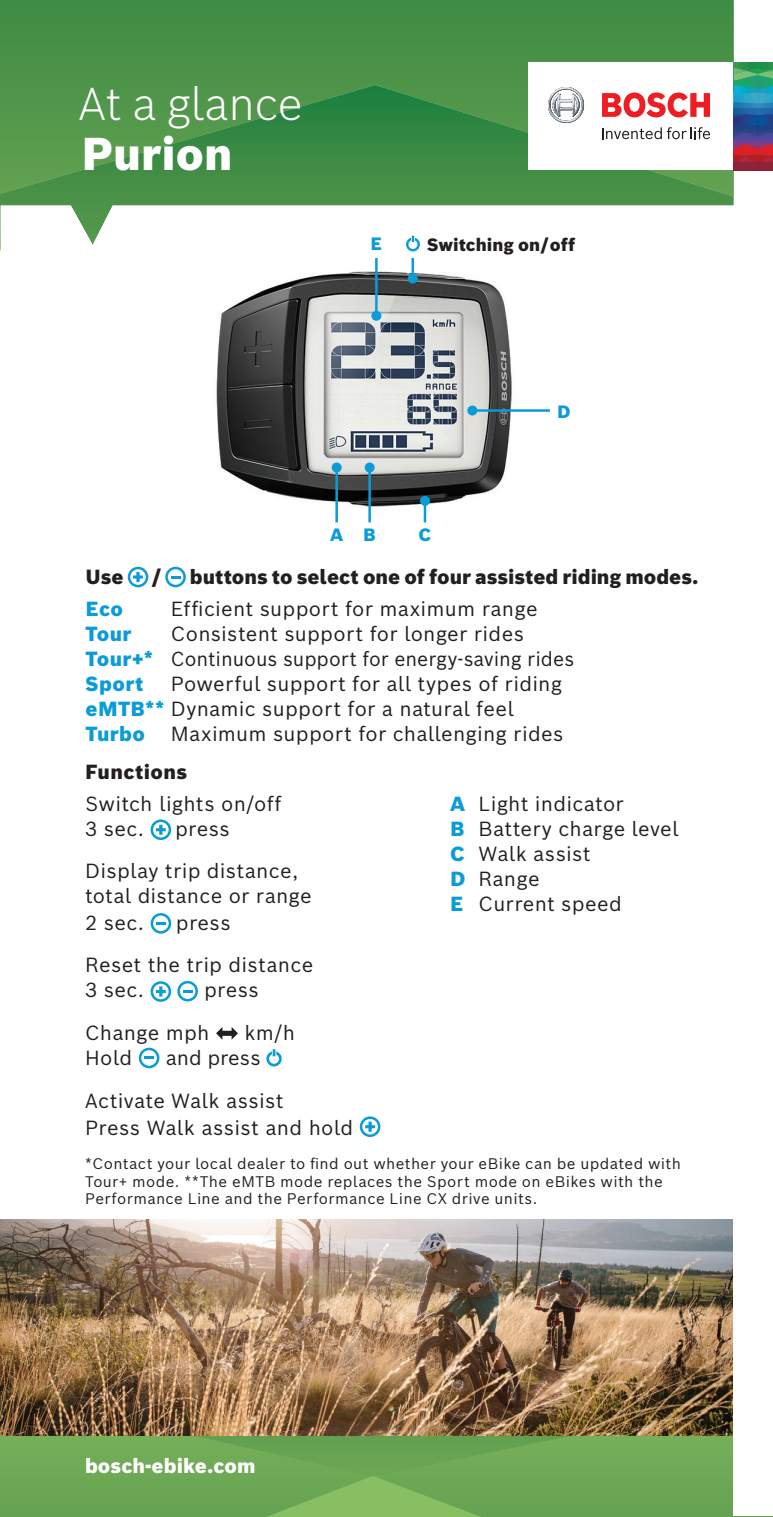
<style>
.page{position:relative;width:773px;height:1517px;background:#fff}
.page>*{position:absolute;margin:0;border:0;box-sizing:border-box;transform-origin:0 0}
.t1{font:300 45px "Bosch Sans";letter-spacing:-.005em;color:#fff}
.t2{font:900 45px "Bosch Sans";color:#fff}
.t3{font:20px/25px "Bosch Sans";letter-spacing:.015em;color:#231f20}
.t4{font:900 20px "Bosch Sans";color:#231f20}
.t5{font:900 20px "Bosch Sans";color:#fff}
.t6{font:900 20px "Bosch Sans";letter-spacing:.02em;color:#0a9bd9}
.t7{font:900 20px "Bosch Sans";letter-spacing:.02em;color:#231f20}
.t8{font:19.75px "Bosch Sans";color:#231f20}
.t9{font:900 17.5px "Bosch Sans";color:#231f20}
.t10{font:900 17.5px "Bosch Sans";color:#0a9bd9}
.t11{font:15px/17.5px "Bosch Sans";letter-spacing:.025em;color:#231f20}
.s1{font-weight:900;font-size:20px;color:#0a9bd9}
.s2{font-weight:900;color:#0a9bd9}
</style>
<div class="page">
<svg style="left:0;top:196px;width:733px;height:38px;background:#569954"></svg>
<svg style="left:0;top:0;width:733px;height:196px;background:#458f46"></svg>
<svg style="left:0;top:234px;width:1px;height:16px"></svg>
<svg style="left:0;top:1435px;width:772px;height:82px;background:#6ea855"></svg>
<img style="left:0;top:1219px;width:733px;height:216px">
<svg style="left:1px;top:206px;width:732px;height:382px"></svg>
<img style="left:146px;top:239px;width:466px;height:313px">
<hr style="left:375px;top:258px;width:2px;height:58px;background:#0a9bd9">
<div style="left:371px;top:311px;width:10px;height:10px;background:#0a9bd9;border-radius:50%"></div>
<hr style="left:423px;top:501px;width:3px;height:21px;background:#0a9bd9">
<div style="left:420px;top:496px;width:10px;height:10px;background:#0a9bd9;border-radius:50%"></div>
<svg style="left:406px;top:236px;width:14px;height:15px"></svg>
<hr style="left:472px;top:409px;width:78px;height:3px;background:#0a9bd9">
<div style="left:467px;top:405px;width:10px;height:10px;background:#0a9bd9;border-radius:50%"></div>
<hr style="left:411px;top:258px;width:3px;height:20px;background:#0a9bd9">
<div style="left:407px;top:273px;width:10px;height:10px;background:#0a9bd9;border-radius:50%"></div>
<hr style="left:368px;top:467px;width:3px;height:55px;background:#0a9bd9">
<div style="left:364px;top:462px;width:10px;height:10px;background:#0a9bd9;border-radius:50%"></div>
<hr style="left:335px;top:467px;width:3px;height:55px;background:#0a9bd9">
<div style="left:331px;top:462px;width:10px;height:10px;background:#0a9bd9;border-radius:50%"></div>
<div style="left:528px;top:62px;width:229px;height:108px;background:#fff"></div>
<svg style="left:733px;top:62px;width:39px;height:108px;background:#4d657a"></svg>
<svg style="left:548px;top:87px;width:36px;height:36px"></svg>
<svg style="left:602px;top:127px;width:108px;height:12px"></svg>
<svg style="left:602px;top:92px;width:108px;height:25px"></svg>
<div style="left:733px;top:1185px;width:39px;height:330px;background:#fff"></div>
<div style="left:128px;top:567px;width:20px;height:20px;border:2px solid #0a9bd9;border-radius:50%"></div>
<svg style="left:133px;top:572px;width:10px;height:10px"></svg>
<div style="left:165px;top:567px;width:21px;height:20px;border:2px solid #0a9bd9;border-radius:50%"></div>
<svg style="left:171px;top:575px;width:9px;height:3px"></svg>
<svg style="left:150px;top:819px;width:21px;height:21px"></svg>
<svg style="left:151px;top:913px;width:20px;height:20px"></svg>
<svg style="left:150px;top:981px;width:21px;height:21px"></svg>
<svg style="left:177px;top:981px;width:21px;height:20px"></svg>
<svg style="left:216px;top:1027px;width:22px;height:12px"></svg>
<svg style="left:139px;top:1047px;width:20px;height:21px"></svg>
<svg style="left:266px;top:1049px;width:16px;height:17px"></svg>
<svg style="left:360px;top:1116px;width:20px;height:21px"></svg>
<h1 class="t1" style="left:78px;top:73px;width:225px">At a glance</h1>
<h1 class="t2" style="left:82px;top:124px;width:152px">Purion</h1>
<p class="t10" style="left:370px;top:232px;width:13px">E</p>
<p class="t9" style="left:427px;top:233px;width:149px">Switching on/off</p>
<p class="t10" style="left:330px;top:523px;width:15px">A</p>
<p class="t10" style="left:363px;top:523px;width:14px">B</p>
<p class="t10" style="left:418px;top:523px;width:14px">C</p>
<p class="t10" style="left:557px;top:400px;width:15px">D</p>
<p class="t4" style="left:86px;top:563px;width:39px">Use</p>
<p class="t4" style="left:152px;top:563px;width:11px">/</p>
<p class="t4" style="left:190px;top:563px;width:510px">buttons to select one of four assisted riding modes.</p>
<p class="t6" style="left:86px;top:595px;width:39px">Eco</p>
<p class="t3" style="left:171px;top:595px;width:368px">Efficient support for maximum range</p>
<p class="t6" style="left:86px;top:620px;width:47px">Tour</p>
<p class="t3" style="left:171px;top:620px;width:355px">Consistent support for longer rides</p>
<p class="t8" style="left:86px;top:645px;width:490px"><span class="s1">Tour+*</span> Continuous support for energy-saving rides</p>
<p class="t6" style="left:86px;top:670px;width:59px">Sport</p>
<p class="t3" style="left:86px;top:670px;width:478px;text-indent:85px">Powerful support for all types of riding <span class="s2">eMTB**</span> Dynamic support for a natural feel<br><span class="s2">Turbo</span></p>
<p class="t3" style="left:171px;top:720px;width:394px">Maximum support for challenging rides</p>
<p class="t7" style="left:85px;top:758px;width:104px">Functions</p>
<p class="t3" style="left:85px;top:790px;width:198px">Switch lights on/off<br>3 sec.</p>
<p class="t3" style="left:85px;top:806px;width:215px;line-height:42.5px;text-indent:90px">press<br>Display trip distance,</p>
<p class="t3" style="left:85px;top:882px;width:228px;line-height:26.2px">total distance or range<br>2 sec.</p>
<p class="t3" style="left:85px;top:900px;width:230px;line-height:42.5px;text-align:center">press<br>Reset the trip distance</p>
<p class="t3" style="left:85px;top:976px;width:60px">3 sec.</p>
<p class="t3" style="left:85px;top:968px;width:175px;line-height:42.5px;text-indent:119px">press<br>Change mph</p>
<p class="t3" style="left:244px;top:1019px;width:52px">km/h</p>
<p class="t3" style="left:85px;top:1035px;width:200px;line-height:43.8px;text-indent:81px">and press<br>Activate Walk assist</p>
<p class="t3" style="left:85px;top:1114px;width:270px">Press Walk assist and hold</p>
<p class="t3" style="left:85px;top:1044px;width:49px">Hold</p>
<p class="t3" style="left:450px;top:790px;width:230px"><span class="s2">A</span> Light indicator<br><span class="s2">B</span> Battery charge level<br><span class="s2">C</span> Walk assist<br><span class="s2">D</span> Range<br><span class="s2">E</span> Current speed</p>
<p class="t11" style="left:85px;top:1154px;width:597px">*Contact your local dealer to find out whether your eBike can be updated with<br>Tour+ mode. **The eMTB mode replaces the Sport mode on eBikes with the<br>Performance Line and the Performance Line CX drive units.</p>
<p class="t5" style="left:85px;top:1452px;width:172px">bosch-ebike.com</p>
</div>
